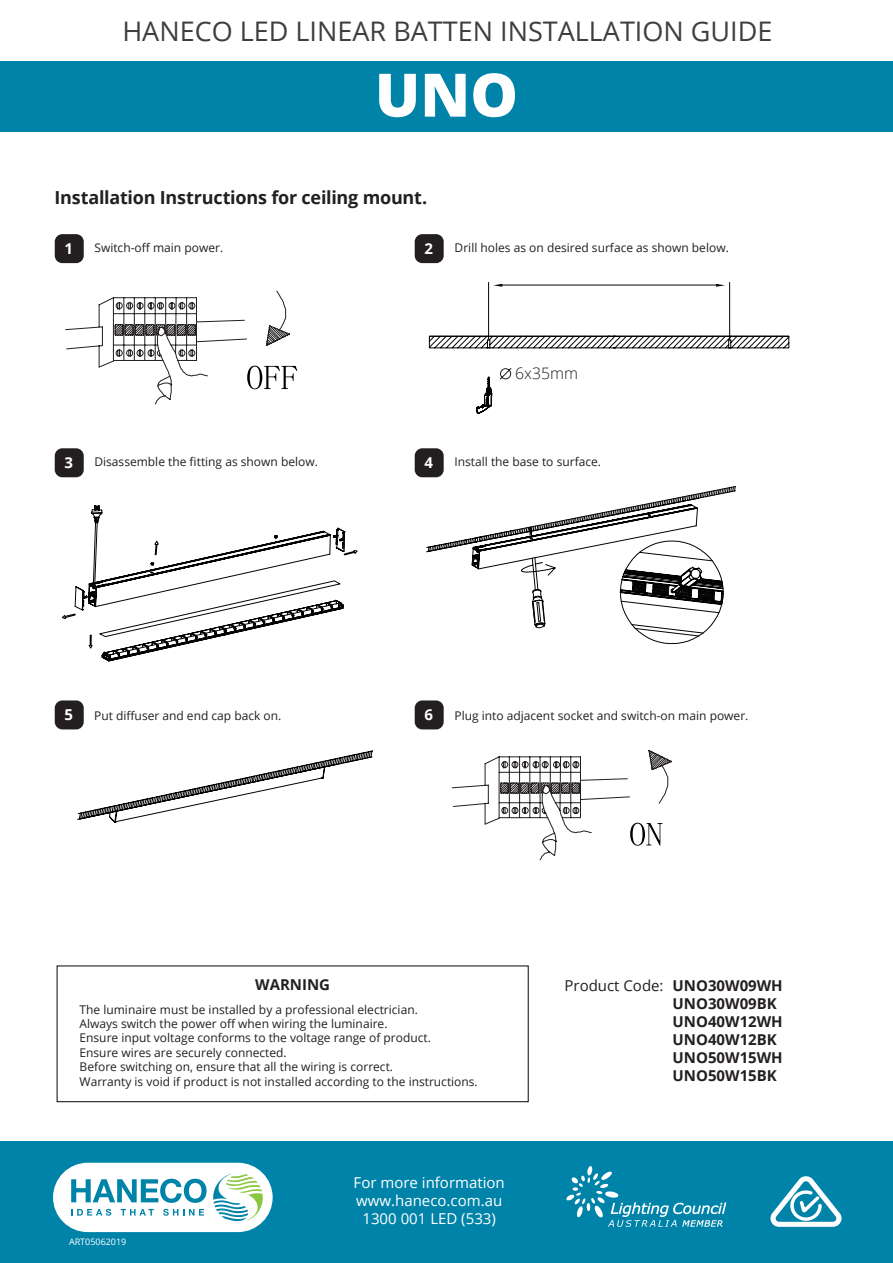
<style>
.page{position:relative;width:893px;height:1263px;background:#fff}
.page>*{position:absolute;margin:0;border:0;box-sizing:border-box;transform-origin:0 0}
.t1{font:800 60px "Open Sans";color:#fff}
.t2{font:27px "Open Sans";color:#3e3e3f}
.t3{font:700 18px "Open Sans";letter-spacing:-.015em;color:#231f20}
.t4{font:300 15.9px "Open Sans";color:#231f20}
.t5{font:700 15px "Open Sans";color:#231f20}
.t6{font:15px "Open Sans";color:#fff}
.t7{font:15px "Open Sans";color:#231f20}
.t8{font:700 15px "Open Sans";color:#fff}
.t9{font:12px "Open Sans";color:#231f20}
.t10{font:9px "Open Sans";color:#fff}
.s1{font-weight:700}
</style>
<div class="page">
<div style="left:57px;top:965px;width:472px;height:137px;border:1px solid #040503"></div>
<div style="left:0;top:1142px;width:893px;height:121px;background:#0083a9"></div>
<div style="left:53px;top:1163px;width:220px;height:69px;background:#fff;border-radius:35px"></div>
<svg style="left:213px;top:1173px;width:50px;height:48px"></svg>
<svg style="left:71px;top:1179px;width:136px;height:24px"></svg>
<svg style="left:71px;top:1209px;width:40px;height:7px"></svg>
<svg style="left:121px;top:1209px;width:33px;height:6px"></svg>
<svg style="left:163px;top:1209px;width:41px;height:7px"></svg>
<svg style="left:770px;top:1176px;width:71px;height:51px"></svg>
<svg style="left:566px;top:1166px;width:160px;height:61px"></svg>
<svg style="left:65px;top:290px;width:232px;height:115px"></svg>
<div style="left:55px;top:234px;width:29px;height:29px;background:#231f20;border-radius:8px"></div>
<div style="left:55px;top:448px;width:29px;height:29px;background:#231f20;border-radius:8px"></div>
<div style="left:55px;top:700px;width:29px;height:29px;background:#231f20;border-radius:8px"></div>
<div style="left:415px;top:234px;width:29px;height:29px;background:#231f20;border-radius:8px"></div>
<div style="left:415px;top:448px;width:29px;height:29px;background:#231f20;border-radius:8px"></div>
<div style="left:415px;top:700px;width:29px;height:29px;background:#231f20;border-radius:8px"></div>
<div style="left:0;top:62px;width:893px;height:70px;background:#0083a9"></div>
<svg style="left:429px;top:282px;width:360px;height:132px"></svg>
<svg style="left:62px;top:505px;width:296px;height:156px"></svg>
<svg style="left:426px;top:486px;width:310px;height:158px"></svg>
<svg style="left:77px;top:750px;width:296px;height:73px"></svg>
<svg style="left:452px;top:750px;width:220px;height:111px"></svg>
<p class="t2" style="left:122px;top:13px;width:652px">HANECO LED LINEAR BATTEN INSTALLATION GUIDE</p>
<p class="t1" style="left:375px;top:49px;width:145px">UNO</p>
<p class="t3" style="left:54px;top:184px;width:374px">Installation Instructions for ceiling mount.</p>
<p class="t9" style="left:94px;top:240px;width:130px">Switch-off main power.</p>
<p class="t9" style="left:455px;top:240px;width:276px">Drill holes as on desired surface as shown below.</p>
<p class="t8" style="left:425px;top:238px;width:10px">2</p>
<p class="t8" style="left:65px;top:238px;width:10px">1</p>
<h3 class="t4" style="left:515px;top:362px;width:65px">6x35mm</h3>
<p class="t8" style="left:65px;top:452px;width:10px">3</p>
<p class="t9" style="left:94px;top:453px;width:225px">Disassemble the fitting as shown below.</p>
<p class="t9" style="left:454px;top:454px;width:148px">Install the base to surface.</p>
<p class="t8" style="left:425px;top:452px;width:10px">4</p>
<p class="t8" style="left:65px;top:704px;width:10px">5</p>
<p class="t8" style="left:425px;top:704px;width:10px">6</p>
<p class="t9" style="left:94px;top:708px;width:189px">Put diffuser and end cap back on.</p>
<p class="t9" style="left:454px;top:707px;width:295px">Plug into adjacent socket and switch-on main power.</p>
<p class="t5" style="left:255px;top:974px;width:76px">WARNING</p>
<p class="t7" style="left:564px;top:975px;width:220px">Product Code: <span class="s1">UNO30W09WH</span></p>
<p class="t5" style="left:672px;top:992px;width:106px">UNO30W09BK</p>
<p class="t5" style="left:672px;top:1010px;width:112px">UNO40W12WH</p>
<p class="t5" style="left:672px;top:1028px;width:106px">UNO40W12BK</p>
<p class="t5" style="left:672px;top:1046px;width:112px">UNO50W15WH</p>
<p class="t5" style="left:672px;top:1064px;width:106px">UNO50W15BK</p>
<p class="t9" style="left:80px;top:1001px;width:340px">The luminaire must be installed by a professional electrician.</p>
<p class="t9" style="left:80px;top:1015px;width:309px">Always switch the power off when wiring the luminaire.</p>
<p class="t9" style="left:80px;top:1030px;width:353px">Ensure input voltage conforms to the voltage range of product.</p>
<p class="t9" style="left:80px;top:1044px;width:209px">Ensure wires are securely connected.</p>
<p class="t9" style="left:80px;top:1058px;width:315px">Before switching on, ensure that all the wiring is correct.</p>
<p class="t9" style="left:80px;top:1073px;width:400px">Warranty is void if product is not installed according to the instructions.</p>
<p class="t10" style="left:69px;top:1235px;width:59px">ART05062019</p>
<p class="t6" style="left:354px;top:1172px;width:153px">For more information</p>
<p class="t6" style="left:356px;top:1190px;width:148px">www.haneco.com.au</p>
<p class="t6" style="left:362px;top:1208px;width:135px">1300 001 LED (533)</p>
</div>
